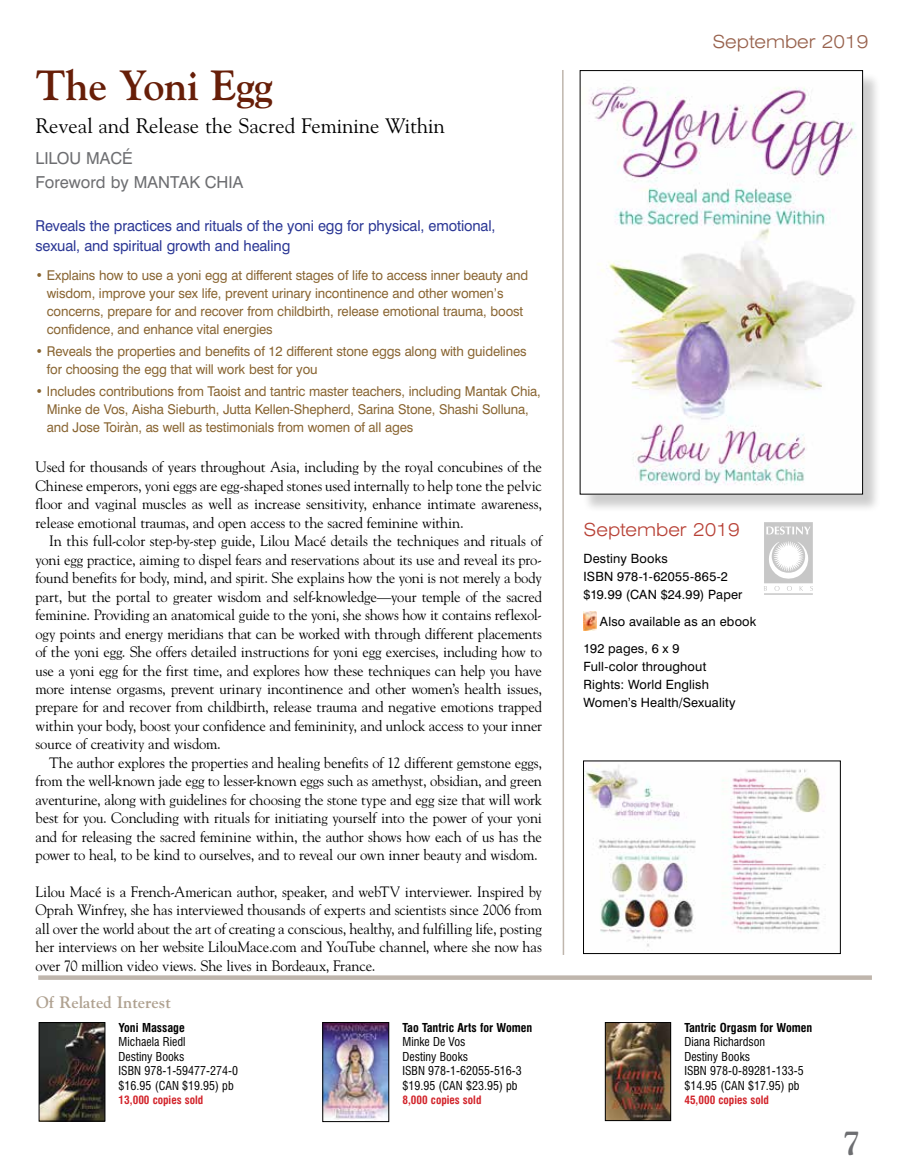
<style>
.page{position:relative;width:905px;height:1175px;background:#fff}
.page>*{position:absolute;margin:0;border:0;box-sizing:border-box;transform-origin:0 0}
.t1{font:700 42px "Goudy Std";letter-spacing:-.01em;color:#671e08}
.t2{font:700 33px "Goudy Std";color:#6d6e71}
.t3{font:21px "Goudy Old Style BT";color:#000}
.t4{font:300 expanded 18px "Swiss 721 BT";color:#b84237}
.t5{font:300 expanded 18px "Swiss 721 BT";color:#98624d}
.t6{font:16.5px/23.1px "Swiss 721 BT";color:#6d6e71}
.t7{font:700 16.5px "Goudy Std";color:#b0a291}
.t8{font:15px/18.5px "Goudy Std";letter-spacing:-.01em;color:#000;text-align:justify}
.t9{font:15px/19.5px "Swiss 721 BT";letter-spacing:-.01em;color:#2b3795}
.t10{font:13.5px/18px "Swiss 721 BT";letter-spacing:-.01em;color:#896532}
.t11{font:12.75px/18px "Swiss 721 BT";letter-spacing:.015em;color:#000}
.t12{font:condensed 12px/14.4px "Swiss 721 BT";color:#000}
.t13{font:700 condensed 12px "Swiss 721 BT";color:#000}
.t14{font:700 condensed 11.25px "Swiss 721 BT";color:#d2232a}
</style>
<div class="page">
<img style="left:41px;top:1024px;width:62px;height:95px">
<div style="left:39px;top:1022px;width:66px;height:99px;border:1px solid #000"></div>
<img style="left:607px;top:1024px;width:62px;height:94px">
<div style="left:605px;top:1022px;width:66px;height:98px;border:1px solid #000"></div>
<img style="left:324px;top:1024px;width:63px;height:95px">
<div style="left:322px;top:1022px;width:67px;height:99px;border:1px solid #000"></div>
<svg style="left:38px;top:975px;width:833px;height:4px;background:#c5bcb4"></svg>
<svg style="left:764px;top:522px;width:49px;height:73px"></svg>
<img style="left:583px;top:611px;width:13px;height:19px">
<svg style="left:562px;top:70px;width:3px;height:885px"></svg>
<div style="left:582px;top:73px;width:299px;height:440px;background:#000;opacity:.2"></div>
<img style="left:582px;top:73px;width:278px;height:419px">
<img style="left:585px;top:765px;width:241px;height:182px">
<h1 class="t1" style="left:36px;top:60px;width:239px">The Yoni Egg</h1>
<h3 class="t3" style="left:36px;top:113px;width:411px">Reveal and Release the Sacred Feminine Within</h3>
<p class="t6" style="left:36px;top:147px;width:209px">LILOU MACÉ<br>Foreword by MANTAK CHIA</p>
<p class="t9" style="left:36px;top:216px;width:461px">Reveals the practices and rituals of the yoni egg for physical, emotional, sexual, and spiritual growth and healing</p>
<p class="t10" style="left:47px;top:266px;width:483px;text-indent:-11px">• Explains how to use a yoni egg at different stages of life to access inner beauty and wisdom, improve your sex life, prevent urinary incontinence and other women’s concerns, prepare for and recover from childbirth, release emotional trauma, boost confidence, and enhance vital energies</p>
<p class="t10" style="left:47px;top:342px;width:481px;text-indent:-11px">• Reveals the properties and benefits of 12 different stone eggs along with guidelines for choosing the egg that will work best for you</p>
<p class="t10" style="left:47px;top:382px;width:495px;text-indent:-11px">• Includes contributions from Taoist and tantric master teachers, including Mantak Chia,<br>Minke de Vos, Aisha Sieburth, Jutta Kellen-Shepherd, Sarina Stone, Shashi Solluna, and Jose Toiràn, as well as testimonials from women of all ages</p>
<p class="t8" style="left:36px;top:458px;width:508px">Used for thousands of years throughout Asia, including by the royal concubines of the Chinese emperors, yoni eggs are egg-shaped stones used internally to help tone the pelvic floor and vaginal muscles as well as increase sensitivity, enhance intimate awareness, release emotional traumas, and open access to the sacred feminine within.</p>
<p class="t8" style="left:36px;top:531px;width:508px;text-indent:14px">In this full-color step-by-step guide, Lilou Macé details the techniques and rituals of yoni egg practice, aiming to dispel fears and reservations about its use and reveal its pro&shy;found benefits for body, mind, and spirit. She explains how the yoni is not merely a body part, but the portal to greater wisdom and self-knowledge—your temple of the sacred feminine. Providing an anatomical guide to the yoni, she shows how it contains reflexol&shy;ogy points and energy meridians that can be worked with through different placements of the yoni egg. She offers detailed instructions for yoni egg exercises, including how to use a yoni egg for the first time, and explores how these techniques can help you have more intense orgasms, prevent urinary incontinence and other women’s health issues, prepare for and recover from childbirth, release trauma and negative emotions trapped within your body, boost your confidence and femininity, and unlock access to your inner source of creativity and wisdom.</p>
<p class="t8" style="left:36px;top:753px;width:508px;text-indent:14px">The author explores the properties and healing benefits of 12 different gemstone eggs, from the well-known jade egg to lesser-known eggs such as amethyst, obsidian, and green aventurine, along with guidelines for choosing the stone type and egg size that will work best for you. Concluding with rituals for initiating yourself into the power of your yoni and for releasing the sacred feminine within, the author shows how each of us has the power to heal, to be kind to ourselves, and to reveal our own inner beauty and wisdom.</p>
<p class="t8" style="left:36px;top:882px;width:508px">Lilou Macé is a French-American author, speaker, and webTV interviewer. Inspired by Oprah Winfrey, she has interviewed thousands of experts and scientists since 2006 from all over the world about the art of creating a conscious, healthy, and fulfilling life, posting her interviews on her website LilouMace.com and YouTube channel, where she now has over 70 million video views. She lives in Bordeaux, France.</p>
<p class="t7" style="left:36px;top:992px;width:136px">Of Related Interest</p>
<p class="t13" style="left:119px;top:1020px;width:68px">Yoni Massage</p>
<p class="t12" style="left:119px;top:1034px;width:121px">Michaela Riedl<br>Destiny Books<br>ISBN 978-1-59477-274-0 $16.95 (CAN $19.95) pb</p>
<p class="t14" style="left:119px;top:1093px;width:86px">13,000 copies sold</p>
<p class="t13" style="left:402px;top:1020px;width:131px">Tao Tantric Arts for Women</p>
<p class="t12" style="left:402px;top:1034px;width:121px">Minke De Vos<br>Destiny Books<br>ISBN 978-1-62055-516-3 $19.95 (CAN $23.95) pb</p>
<p class="t14" style="left:402px;top:1093px;width:80px">8,000 copies sold</p>
<p class="t5" style="left:712px;top:30px;width:158px">September 2019</p>
<p class="t4" style="left:583px;top:519px;width:158px">September 2019</p>
<p class="t11" style="left:583px;top:549px;width:160px">Destiny Books<br>ISBN 978-1-62055-865-2 $19.99 (CAN $24.99) Paper</p>
<p class="t11" style="left:583px;top:608px;width:174px;line-height:27px;text-indent:16px">Also available as an ebook<br>192 pages, 6 x 9</p>
<p class="t11" style="left:583px;top:657px;width:154px">Full-color throughout<br>Rights: World English<br>Women’s Health/Sexuality</p>
<p class="t13" style="left:684px;top:1020px;width:129px">Tantric Orgasm for Women</p>
<p class="t12" style="left:684px;top:1034px;width:121px">Diana Richardson<br>Destiny Books<br>ISBN 978-0-89281-133-5 $14.95 (CAN $17.95) pb</p>
<p class="t14" style="left:684px;top:1093px;width:86px">45,000 copies sold</p>
<h2 class="t2" style="left:842px;top:1123px;width:20px">7</h2>
</div>
